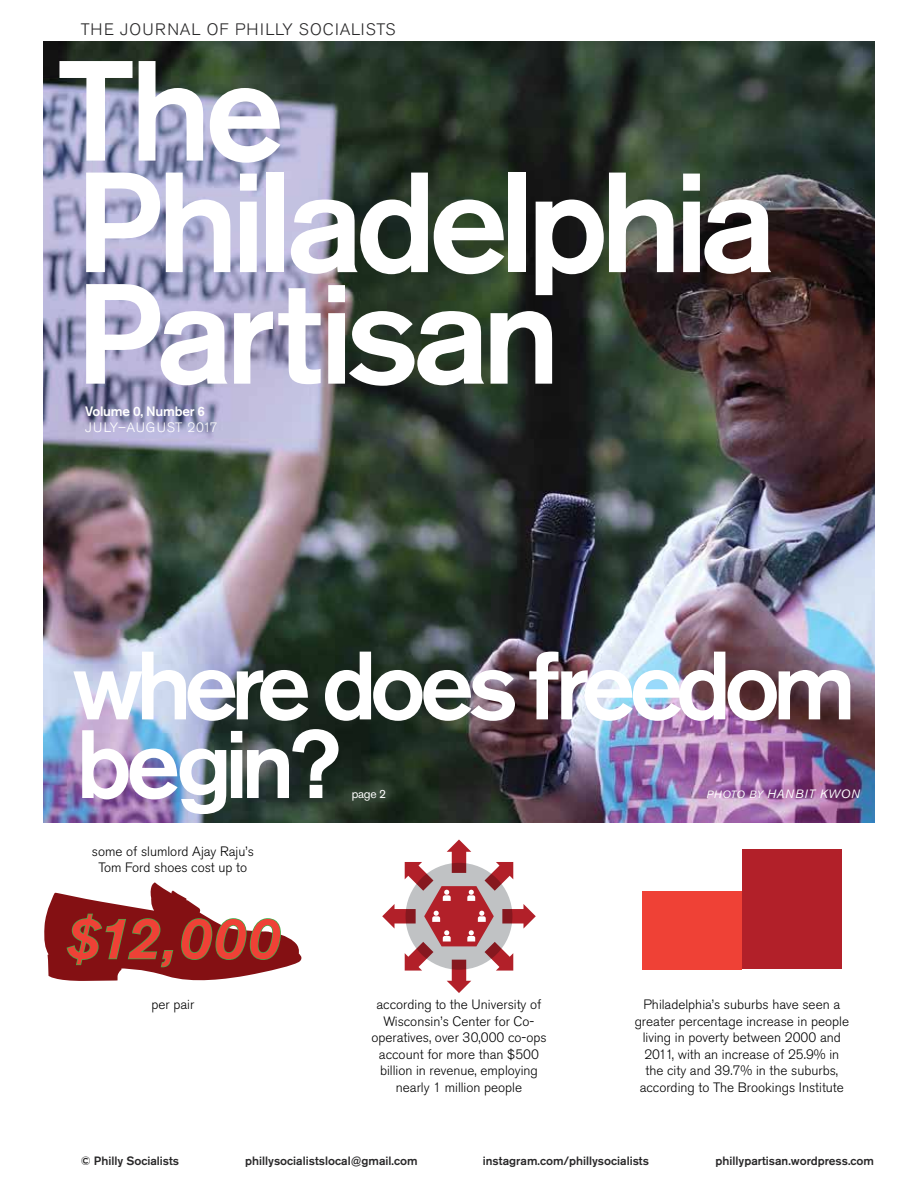
<style>
.page{position:relative;width:918px;height:1188px;background:#fff}
.page>*{position:absolute;margin:0;border:0;box-sizing:border-box;transform-origin:0 0}
.t1{font:500 141px/111.6px "Akzidenz Grotesk BE";letter-spacing:-.06em;color:#fff}
.t2{font:500 96px/78.6px "Akzidenz Grotesk BE";letter-spacing:-.08em;color:#fff}
.t3{font:italic 500 57px "Akzidenz Grotesk BE";color:#ef4136}
.t4{font:300 16.5px "Akzidenz Grotesk BE";letter-spacing:.07em;color:#292829}
.t5{font:300 13.5px/16.5px "Akzidenz Grotesk BE";color:#000;text-align:center}
.t6{font:500 13.5px "Akzidenz Grotesk BE";letter-spacing:-.02em;color:#fff}
.t7{font:300 13.5px "Akzidenz Grotesk BE";letter-spacing:.05em;color:#fff}
.t8{font:500 12px "Akzidenz Grotesk BE";color:#292829}
.t9{font:italic 12px "Akzidenz Grotesk BE";letter-spacing:.06em;color:#fff}
.t10{font:12px "Akzidenz Grotesk BE";color:#fff}
.s1{font-size:10.5px}
</style>
<div class="page">
<img style="left:43px;top:42px;width:832px;height:781px">
<svg style="left:44px;top:882px;width:258px;height:99px"></svg>
<div style="left:642px;top:891px;width:100px;height:78px;background:#ef4136"></div>
<div style="left:742px;top:849px;width:99px;height:120px;background:#b22029"></div>
<svg style="left:382px;top:839px;width:154px;height:154px"></svg>
<p class="t4" style="left:81px;top:20px;width:316px">THE JOURNAL OF PHILLY SOCIALISTS</p>
<h1 class="t1" style="left:56px;top:55px;width:722px">The<br>Philadelphia<br>Partisan</h1>
<p class="t6" style="left:85px;top:403px;width:121px">Volume 0, Number 6</p>
<p class="t7" style="left:85px;top:420px;width:134px">JULY–AUGUST 2017</p>
<h2 class="t2" style="left:72px;top:646px;width:786px">where does freedom begin?</h2>
<p class="t9" style="left:706px;top:787px;width:155px"><span class="s1">PHOTO BY</span> HANBIT KWON</p>
<p class="t10" style="left:352px;top:787px;width:36px">page 2</p>
<p class="t5" style="left:92px;top:843px;width:164px">some of slumlord Ajay Raju’s<br>Tom Ford shoes cost up to</p>
<h3 class="t3" style="left:66px;top:906px;width:215px">$12,000</h3>
<p class="t5" style="left:151px;top:997px;width:44px">per pair</p>
<p class="t5" style="left:371px;top:997px;width:177px">according to the University of<br>Wisconsin’s Center for Co&shy;operatives, over 30,000 co-ops account for more than $500 billion in revenue, employing nearly 1 million people</p>
<p class="t5" style="left:635px;top:997px;width:216px">Philadelphia’s suburbs have seen a greater percentage increase in people living in poverty between 2000 and 2011, with an increase of 25.9% in the city and 39.7% in the suburbs, according to The Brookings Institute</p>
<p class="t8" style="left:81px;top:1154px;width:100px">© Philly Socialists</p>
<p class="t8" style="left:245px;top:1154px;width:174px">phillysocialistslocal@gmail.com</p>
<p class="t8" style="left:483px;top:1154px;width:168px">instagram.com/phillysocialists</p>
<p class="t8" style="left:716px;top:1154px;width:160px">phillypartisan.wordpress.com</p>
</div>
